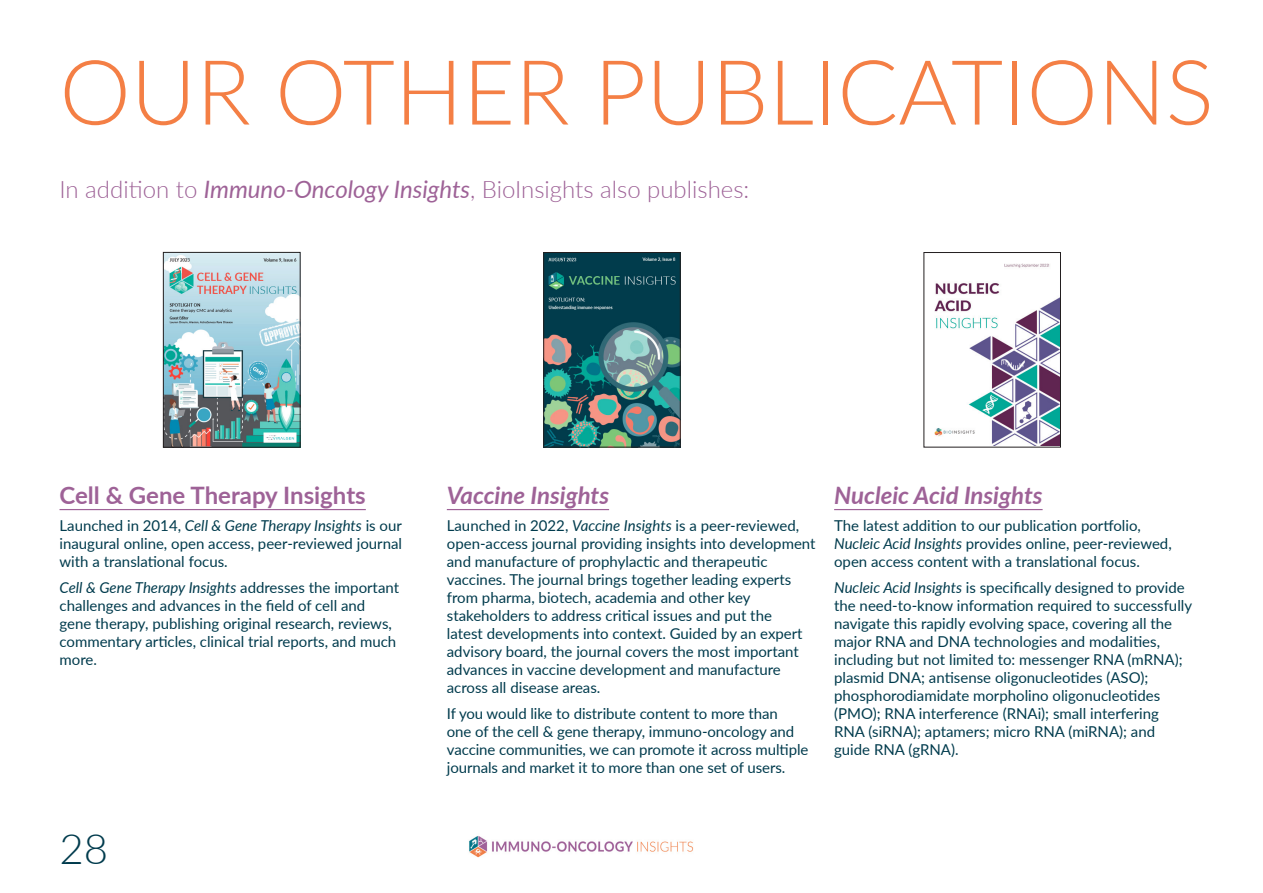
<style>
.page{position:relative;width:1263px;height:893px;background:#fff}
.page>*{position:absolute;margin:0;border:0;box-sizing:border-box;transform-origin:0 0}
.t1{font:300 90px "Lato";color:#f47f45}
.t2{font:300 42px "Lato";color:#003b4d}
.Emphasis{font:300 24px "Lato";color:#9e6297}
.Head_1{font:italic 700 24px "Lato";color:#9e6297}
.Head_1-2{font:700 24px "Lato";color:#9e6297}
.t3{font:15px/18px "Lato";color:#003b4d}
.s1{font-weight:400;font-style:italic}
.s2{font-style:italic}
</style>
<div class="page">
<img style="left:469px;top:836px;width:225px;height:22px">
<hr style="left:60px;top:509px;width:306px;height:1px;background:#9e6297">
<hr style="left:447px;top:509px;width:162px;height:1px;background:#9e6297">
<hr style="left:834px;top:509px;width:208px;height:1px;background:#9e6297">
<img style="left:545px;top:254px;width:134px;height:192px">
<div style="left:543px;top:252px;width:138px;height:196px;border:1px solid #231f20"></div>
<img style="left:934px;top:263px;width:125px;height:183px">
<div style="left:923px;top:252px;width:138px;height:196px;border:1px solid #231f20"></div>
<img style="left:165px;top:254px;width:134px;height:192px">
<div style="left:163px;top:252px;width:138px;height:196px;border:1px solid #231f20"></div>
<p class="t1" style="left:60px;top:30px;width:1156px">OUR OTHER PUBLICATIONS</p>
<p class="Emphasis" style="left:60px;top:173px;width:691px">In addition to <span class="s1">Immuno-Oncology Insights</span>, BioInsights also publishes:</p>
<p class="Head_1-2" style="left:60px;top:478px;width:308px">Cell &amp; Gene Therapy Insights</p>
<p class="t3" style="left:60px;top:515px;width:344px;text-align:justify">Launched in 2014, <span class="s2">Cell &amp; Gene Therapy Insights</span> is our inaugural online, open access, peer-reviewed journal with a translational focus.</p>
<p class="t3" style="left:60px;top:578px;width:341px"><span class="s2">Cell &amp; Gene Therapy Insights</span> addresses the important challenges and advances in the field of cell and gene therapy, publishing original research, reviews, commentary articles, clinical trial reports, and much more.</p>
<h2 class="t2" style="left:60px;top:819px;width:50px">28</h2>
<p class="Head_1" style="left:447px;top:478px;width:164px">Vaccine Insights</p>
<p class="t3" style="left:447px;top:515px;width:370px">Launched in 2022, <span class="s2">Vaccine Insights</span> is a peer-reviewed, open-access journal providing insights into development and manufacture of prophylactic and therapeutic vaccines. The journal brings together leading experts from pharma, biotech, academia and other key stakeholders to address critical issues and put the<br>latest developments into context. Guided by an expert advisory board, the journal covers the most important advances in vaccine development and manufacture across all disease areas.</p>
<p class="t3" style="left:447px;top:704px;width:363px">If you would like to distribute content to more than<br>one of the cell &amp; gene therapy, immuno-oncology and vaccine communities, we can promote it across multiple journals and market it to more than one set of users.</p>
<p class="Head_1" style="left:834px;top:478px;width:210px">Nucleic Acid Insights</p>
<p class="t3" style="left:834px;top:515px;width:339px">The latest addition to our publication portfolio,<br><span class="s2">Nucleic Acid Insights</span> provides online, peer-reviewed, open access content with a translational focus.</p>
<p class="t3" style="left:834px;top:578px;width:359px"><span class="s2">Nucleic Acid Insights</span> is specifically designed to provide the need-to-know information required to successfully navigate this rapidly evolving space, covering all the major RNA and DNA technologies and modalities, including but not limited to: messenger RNA (mRNA); plasmid DNA; antisense oligonucleotides (ASO); phosphorodiamidate morpholino oligonucleotides (PMO); RNA interference (RNAi); small interfering RNA (siRNA); aptamers; micro RNA (miRNA); and guide RNA (gRNA).</p>
</div>
